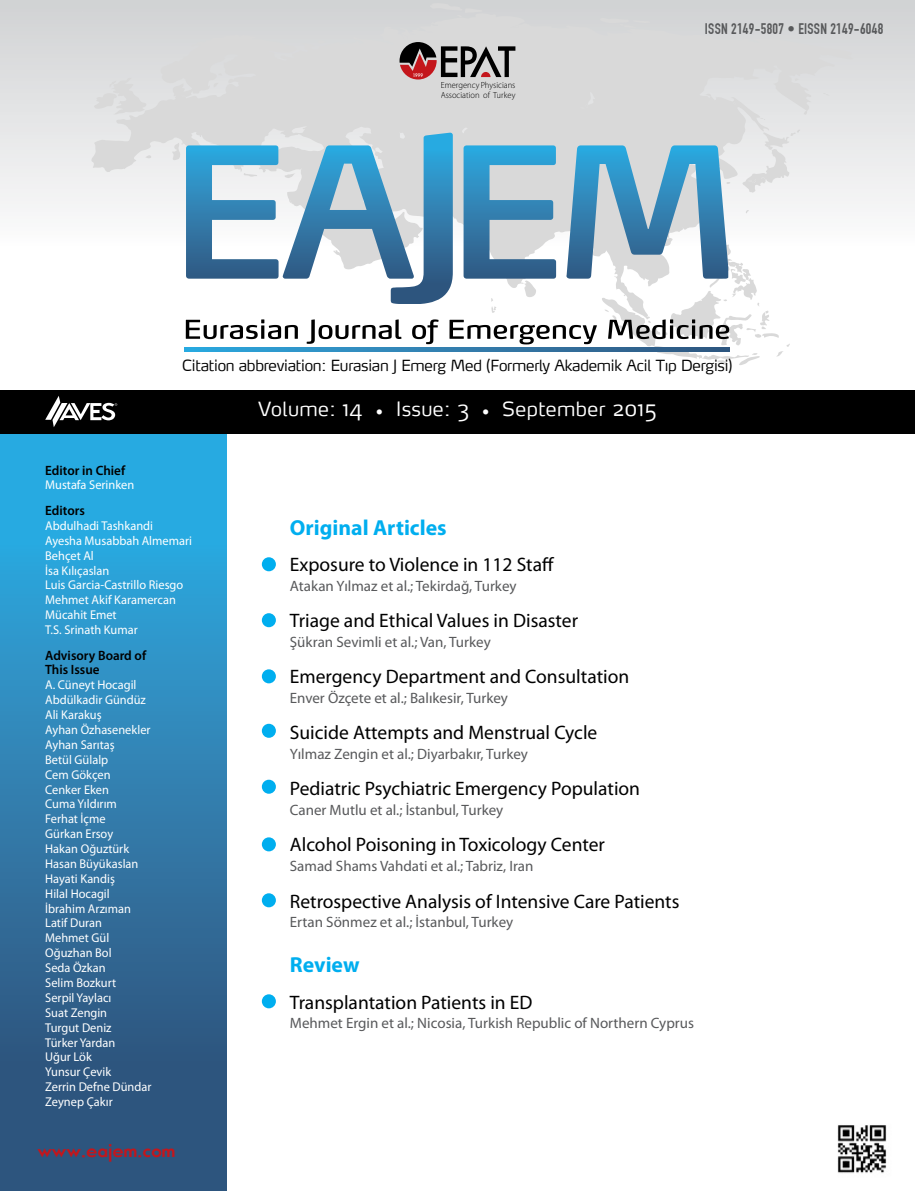
<style>
.page{position:relative;width:915px;height:1191px;background:#fff}
.page>*{position:absolute;margin:0;border:0;box-sizing:border-box;transform-origin:0 0}
.t1{font:700 21.75px "Myriad Pro";color:#00aeef}
.t2{font:19.5px "Myriad Pro";color:#000}
.t3{font:300 19.5px "Max";letter-spacing:.02em;color:#fff}
.t4{font:700 18px "Movement";color:#c4161c}
.t5{font:300 15.3px "Max";letter-spacing:-.015em;color:#000}
.t6{font:15px "Myriad Pro";color:#58595b}
.t7{font:700 15px "DIN Condensed";letter-spacing:.02em;color:#58595b}
.t8{font:600 13.5px/14.9px "Myriad Pro";color:#000}
.t9{font:12.75px/14.9px "Myriad Pro";color:#fff}
.t10{font:300 8.85px/10.4px "Myriad Pro";color:#000;scale:.96 1}
.t11{font:500 4.8px "Futura";color:#fff;scale:.93 1}
.s1{font-size:21.75px}
.s2{font-family:"Myriad Pro";font-weight:700}
</style>
<div class="page">
<div style="left:0;top:0;width:914px;height:263px;background:linear-gradient(to bottom,#d0d1d3,#fff)"></div>
<svg style="left:91px;top:13px;width:762px;height:250px;background:#ddddde"></svg>
<svg style="left:318px;top:40px;width:8px;height:4px"></svg>
<svg style="left:793px;top:78px;width:5px;height:3px"></svg>
<svg style="left:429px;top:2px;width:53px;height:16px"></svg>
<svg style="left:599px;top:18px;width:51px;height:10px"></svg>
<div style="left:94px;top:78px;width:53px;height:37px;background:#dedfe0"></div>
<svg style="left:822px;top:93px;width:7px;height:3px"></svg>
<svg style="left:759px;top:117px;width:5px;height:3px"></svg>
<svg style="left:704px;top:93px;width:12px;height:5px"></svg>
<svg style="left:579px;top:105px;width:9px;height:4px"></svg>
<svg style="left:732px;top:102px;width:4px;height:3px"></svg>
<svg style="left:181px;top:90px;width:5px;height:7px"></svg>
<svg style="left:181px;top:58px;width:5px;height:4px"></svg>
<svg style="left:145px;top:155px;width:7px;height:4px"></svg>
<svg style="left:213px;top:83px;width:5px;height:4px"></svg>
<svg style="left:218px;top:73px;width:4px;height:3px"></svg>
<div style="left:0;top:410px;width:226px;height:781px;background:linear-gradient(to bottom,#2bb6ef,#31486f)"></div>
<div style="left:0;top:390px;width:914px;height:44px;background:#000"></div>
<svg style="left:45px;top:396px;width:72px;height:31px"></svg>
<img style="left:837px;top:1125px;width:50px;height:48px">
<div style="left:262px;top:557px;width:14px;height:14px;background:#00aeef;border-radius:50%"></div>
<div style="left:262px;top:613px;width:14px;height:14px;background:#00aeef;border-radius:50%"></div>
<div style="left:262px;top:669px;width:14px;height:14px;background:#00aeef;border-radius:50%"></div>
<div style="left:262px;top:724px;width:14px;height:14px;background:#00aeef;border-radius:50%"></div>
<div style="left:262px;top:779px;width:14px;height:14px;background:#00aeef;border-radius:50%"></div>
<div style="left:262px;top:837px;width:14px;height:14px;background:#00aeef;border-radius:50%"></div>
<div style="left:262px;top:893px;width:14px;height:14px;background:#00aeef;border-radius:50%"></div>
<div style="left:262px;top:994px;width:14px;height:14px;background:#00aeef;border-radius:50%"></div>
<svg style="left:171px;top:129px;width:629px;height:236px"></svg>
<svg style="left:184px;top:347px;width:545px;height:5px;background:#307eae"></svg>
<svg style="left:399px;top:25px;width:120px;height:54px;background:#a59898"></svg>
<p class="t11" style="left:412px;top:72px;width:13px">1999</p>
<p class="t10" style="left:440px;top:79px;width:79px">Emergency Physicians<br>Association of Turkey</p>
<p class="t7" style="left:704px;top:20px;width:180px">ISSN 2149-5807 • EISSN 2149-6048</p>
<p class="t5" style="left:182px;top:356px;width:551px">Citation abbreviation: Eurasian J Emerg Med (Formerly Akademik Acil Tıp Dergisi)</p>
<p class="t8" style="left:45px;top:462px;width:81px">Editor in Chief</p>
<p class="t9" style="left:45px;top:477px;width:91px">Mustafa Serinken</p>
<p class="t8" style="left:45px;top:502px;width:41px">Editors</p>
<p class="t9" style="left:45px;top:518px;width:148px">Abdulhadi Tashkandi<br>Ayesha Musabbah Almemari<br>Behçet Al<br>İsa Kılıçaslan<br>Luis Garcia-Castrillo Riesgo<br>Mehmet Akif Karamercan<br>Mücahit Emet<br>T.S. Srinath Kumar</p>
<p class="t8" style="left:45px;top:647px;width:102px">Advisory Board of<br>This Issue</p>
<p class="t9" style="left:45px;top:677px;width:108px">A. Cüneyt Hocagil<br>Abdülkadir Gündüz<br>Ali Karakuş<br>Ayhan Özhasenekler<br>Ayhan Sarıtaş<br>Betül Gülalp<br>Cem Gökçen<br>Cenker Eken<br>Cuma Yıldırım<br>Ferhat İçme<br>Gürkan Ersoy<br>Hakan Oğuztürk<br>Hasan Büyükaslan<br>Hayati Kandiş<br>Hilal Hocagil<br>İbrahim Arzıman<br>Latif Duran<br>Mehmet Gül<br>Oğuzhan Bol<br>Seda Özkan<br>Selim Bozkurt<br>Serpil Yaylacı<br>Suat Zengin<br>Turgut Deniz<br>Türker Yardan<br>Uğur Lök<br>Yunsur Çevik<br>Zerrin Defne Dündar<br>Zeynep Çakır</p>
<h3 class="t4" style="left:37px;top:1139px;width:139px">www.eajem.com</h3>
<h2 class="t3" style="left:258px;top:396px;width:400px">Volume: <span class="s1">14</span> <span class="s2">•</span> Issue: <span class="s1">3</span> <span class="s2">•</span> September <span class="s1">2015</span></h2>
<h1 class="t1" style="left:290px;top:513px;width:158px">Original Articles</h1>
<h2 class="t2" style="left:290px;top:553px;width:266px">Exposure to Violence in 112 Staff</h2>
<p class="t6" style="left:290px;top:576px;width:228px">Atakan Yılmaz et al.; Tekirdağ, Turkey</p>
<h2 class="t2" style="left:290px;top:609px;width:289px">Triage and Ethical Values in Disaster</h2>
<p class="t6" style="left:290px;top:632px;width:202px">Şükran Sevimli et al.; Van, Turkey</p>
<h2 class="t2" style="left:290px;top:665px;width:341px">Emergency Department and Consultation</h2>
<p class="t6" style="left:290px;top:688px;width:219px">Enver Özçete et al.; Balıkesir, Turkey</p>
<h2 class="t2" style="left:290px;top:721px;width:309px">Suicide Attempts and Menstrual Cycle</h2>
<p class="t6" style="left:290px;top:744px;width:239px">Yılmaz Zengin et al.; Diyarbakır, Turkey</p>
<h2 class="t2" style="left:290px;top:777px;width:351px">Pediatric Psychiatric Emergency Population</h2>
<p class="t6" style="left:290px;top:800px;width:215px">Caner Mutlu et al.; İstanbul, Turkey</p>
<h2 class="t2" style="left:290px;top:833px;width:316px">Alcohol Poisoning in Toxicology Center</h2>
<p class="t6" style="left:290px;top:856px;width:245px">Samad Shams Vahdati et al.; Tabriz, Iran</p>
<h2 class="t2" style="left:290px;top:889px;width:391px">Retrospective Analysis of Intensive Care Patients</h2>
<p class="t6" style="left:290px;top:912px;width:225px">Ertan Sönmez et al.; İstanbul, Turkey</p>
<h1 class="t1" style="left:290px;top:950px;width:71px">Review</h1>
<h2 class="t2" style="left:290px;top:990px;width:244px">Transplantation Patients in ED</h2>
<p class="t6" style="left:290px;top:1013px;width:405px">Mehmet Ergin et al.; Nicosia, Turkish Republic of Northern Cyprus</p>
</div>
